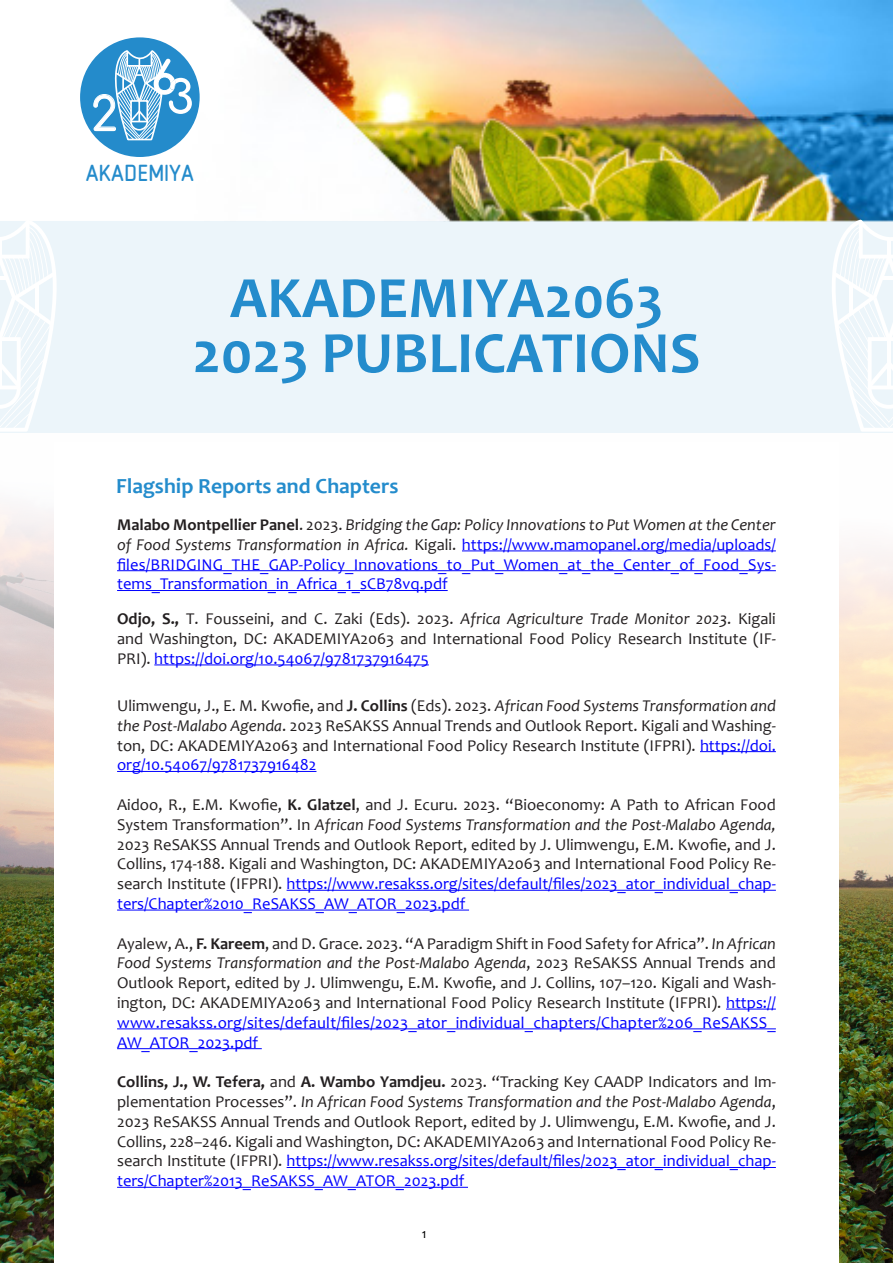
<style>
.page{position:relative;width:893px;height:1263px;background:#fff}
.page>*{position:absolute;margin:0;border:0;box-sizing:border-box;transform-origin:0 0}
.t1{font:700 59.1px "Candara";color:#248ccc}
.t2{font:46.2px "Comfortaa";color:#fff}
.t3{font:800 40.35px "Chathura";color:#248bcb}
.t4{font:700 21.6px "Candara";color:#248ccc}
.x_elementtoproof{font:16.5px/19.8px "Candara";color:#231f20;text-align:justify}
.x_elementtoproof-2{font:16.5px/19.8px "Candara";color:#00f;text-align:justify}
.t5{font:13.5px "Candara";color:#000}
.s1{font-weight:700;color:#231f20}
.s2{color:#231f20}
.s3{font-style:italic;color:#231f20}
.s4{font-weight:700}
.s5{font-style:italic}
.s6{color:#00f}
</style>
<div class="page">
<img style="left:0;top:0;width:893px;height:1263px">
<div style="left:72px;top:37px;width:135px;height:162px;background:#fff"></div>
<div style="left:80px;top:37px;width:120px;height:120px;background:#248bcb;border-radius:50%"></div>
<svg style="left:93px;top:49px;width:99px;height:92px"></svg>
<div style="left:54px;top:442px;width:785px;height:821px;background:#fff"></div>
<div style="left:0;top:221px;width:893px;height:211px;background:#ecf5fa"></div>
<hr style="left:462px;top:551px;width:314px;height:1px;background:#00f">
<hr style="left:117px;top:570px;width:659px;height:1px;background:#00f">
<hr style="left:117px;top:590px;width:331px;height:1px;background:#00f">
<hr style="left:154px;top:665px;width:275px;height:1px;background:#00f">
<hr style="left:700px;top:751px;width:76px;height:1px;background:#00f">
<hr style="left:117px;top:771px;width:199px;height:1px;background:#00f">
<hr style="left:287px;top:890px;width:489px;height:1px;background:#00f">
<hr style="left:117px;top:910px;width:352px;height:1px;background:#00f">
<hr style="left:726px;top:1009px;width:50px;height:1px;background:#00f">
<hr style="left:117px;top:1028px;width:659px;height:1px;background:#00f">
<hr style="left:117px;top:1048px;width:145px;height:1px;background:#00f">
<hr style="left:287px;top:1167px;width:489px;height:1px;background:#00f">
<hr style="left:117px;top:1187px;width:351px;height:1px;background:#00f">
<svg style="left:822px;top:220px;width:71px;height:212px"></svg>
<svg style="left:0;top:220px;width:67px;height:212px"></svg>
<h2 class="t2" style="left:91px;top:72px;width:28px">2</h2>
<h3 class="t3" style="left:86px;top:143px;width:110px">AKADEMIYA</h3>
<p class="t1" style="left:230px;top:261px;width:435px">AKADEMIYA2063</p>
<p class="t1" style="left:192px;top:316px;width:509px">2023 PUBLICATIONS</p>
<p class="t4" style="left:116px;top:473px;width:284px">Flagship Reports and Chapters</p>
<p class="x_elementtoproof-2" style="left:117px;top:515px;width:660px"><span class="s1">Malabo Montpellier Panel</span><span class="s2">. 2023.</span> <span class="s3">Bridging the Gap: Policy Innovations to Put Women at the Center of Food Systems Transformation in Africa.</span> <span class="s2">Kigali.</span> https://www.mamopanel.org/media/uploads/ files/BRIDGING_THE_GAP-Policy_Innovations_to_Put_Women_at_the_Center_of_Food_Sys&shy;tems_Transformation_in_Africa_1_sCB78vq.pdf</p>
<p class="x_elementtoproof" style="left:117px;top:609px;width:660px"><span class="s4">Odjo, S.,</span> T. Fousseini, and C. Zaki (Eds). 2023. <span class="s5">Africa Agriculture Trade Monitor 2023</span>. Kigali and Washington, DC: AKADEMIYA2063 and International Food Policy Research Institute (IF-PRI). <span class="s6">https://doi.org/10.54067/9781737916475</span></p>
<p class="x_elementtoproof" style="left:117px;top:695px;width:660px">Ulimwengu, J., E. M. Kwofie, and <span class="s4">J. Collins</span> (Eds). 2023. <span class="s5">African Food Systems Transformation and the Post-Malabo Agenda</span>. 2023 ReSAKSS Annual Trends and Outlook Report. Kigali and Washing&shy;ton, DC: AKADEMIYA2063 and International Food Policy Research Institute (IFPRI). <span class="s6">https://doi. org/10.54067/9781737916482</span></p>
<p class="x_elementtoproof" style="left:117px;top:794px;width:660px">Aidoo, R., E.M. Kwofie, <span class="s4">K. Glatzel</span>, and J. Ecuru. 2023. “Bioeconomy: A Path to African Food System Transformation”. In <span class="s5">African Food Systems Transformation and the Post-Malabo Agenda, </span>2023 ReSAKSS Annual Trends and Outlook Report, edited by J. Ulimwengu, E.M. Kwofie, and J.<br>Collins, 174-188. Kigali and Washington, DC: AKADEMIYA2063 and International Food Policy Re&shy;search Institute (IFPRI). <span class="s6">https://www.resakss.org/sites/default/files/2023_ator_individual_chap&shy;ters/Chapter%2010_ReSAKSS_AW_ATOR_2023.pdf</span></p>
<p class="x_elementtoproof" style="left:117px;top:933px;width:660px">Ayalew, A., <span class="s4">F. Kareem</span>, and D. Grace. 2023. “A Paradigm Shift in Food Safety for Africa”. <span class="s5">In African Food Systems Transformation and the Post-Malabo Agenda</span>, 2023 ReSAKSS Annual Trends and Outlook Report, edited by J. Ulimwengu, E.M. Kwofie, and J. Collins, 107–120. Kigali and Wash&shy;ington, DC: AKADEMIYA2063 and International Food Policy Research Institute (IFPRI). <span class="s6">https:// www.resakss.org/sites/default/files/2023_ator_individual_chapters/Chapter%206_ReSAKSS_ AW_ATOR_2023.pdf</span></p>
<p class="x_elementtoproof" style="left:117px;top:1072px;width:660px"><span class="s4">Collins, J., W. Tefera,</span> and <span class="s4">A. Wambo Yamdjeu.</span> 2023. “Tracking Key CAADP Indicators and Im&shy;plementation Processes”. <span class="s5">In African Food Systems Transformation and the Post-Malabo Agenda</span>, 2023 ReSAKSS Annual Trends and Outlook Report, edited by J. Ulimwengu, E.M. Kwofie, and J.<br>Collins, 228–246. Kigali and Washington, DC: AKADEMIYA2063 and International Food Policy Re&shy;search Institute (IFPRI). <span class="s6">https://www.resakss.org/sites/default/files/2023_ator_individual_chap&shy;ters/Chapter%2013_ReSAKSS_AW_ATOR_2023.pdf</span></p>
<p class="t5" style="left:422px;top:1225px;width:6px">1</p>
</div>
